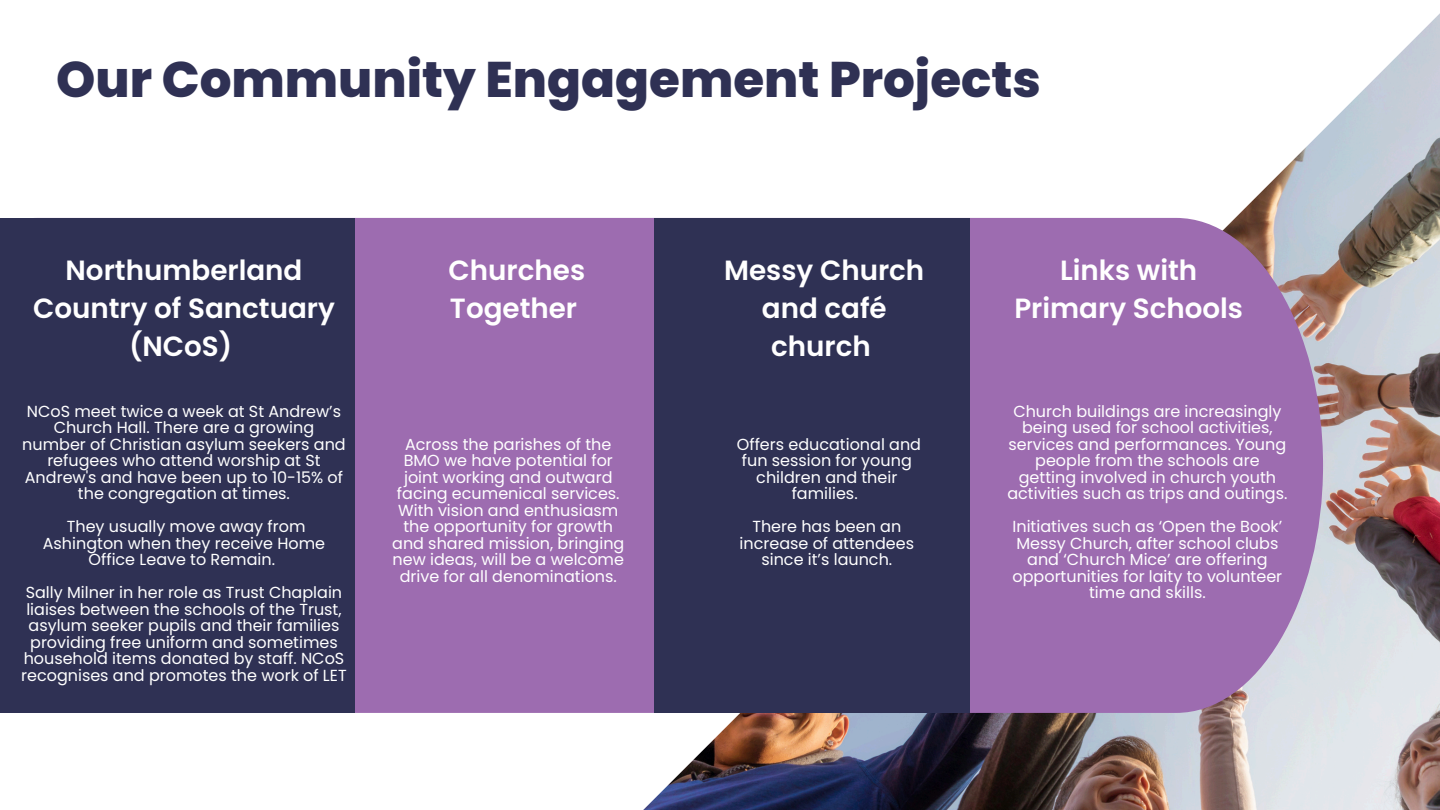
<style>
.page{position:relative;width:1440px;height:810px;background:#fff}
.page>*{position:absolute;margin:0;border:0;box-sizing:border-box;transform-origin:0 0}
.t1{font:800 50px "Poppins";color:#2f3154}
.t2{font:600 27.8px/38.2px "Poppins";color:#fff;text-align:center}
.t3{font:16px/16.5px "Poppins";color:#fff;text-align:center}
</style>
<div class="page">
<img style="left:630px;top:13px;width:810px;height:797px">
<div style="left:355px;top:218px;width:968px;height:495px;background:#9d6cb0"></div>
<div style="left:655px;top:218px;width:315px;height:494px;background:#2f3154"></div>
<div style="left:0;top:218px;width:355px;height:495px;background:#2f3154"></div>
<p class="t1" style="left:56px;top:45px;width:986px">Our Community Engagement Projects</p>
<p class="t2" style="left:33px;top:251px;width:303px">Northumberland<br>Country of Sanctuary (NCoS)</p>
<p class="t2" style="left:449px;top:251px;width:138px;text-align:left">Churches<br>Together</p>
<h2 class="t2" style="left:724px;top:251px;width:202px">Messy Church and café church</h2>
<p class="t2" style="left:1014px;top:251px;width:230px">Links with<br>Primary Schools</p>
<h1 class="t3" style="left:22px;top:403px;width:325px">NCoS meet twice a week at St Andrew’s Church Hall. There are a growing number of Christian asylum seekers and refugees who attend worship at St Andrew's and have been up to 10-15% of the congregation at times.</h1>
<h2 class="t3" style="left:43px;top:518px;width:284px">They usually move away from<br>Ashington when they receive Home<br>Office Leave to Remain.</h2>
<p class="t3" style="left:21px;top:584px;width:327px">Sally Milner in her role as Trust Chaplain liaises between the schools of the Trust, asylum seeker pupils and their families providing free uniform and sometimes household items donated by staff. NCoS recognises and promotes the work of LET</p>
<p class="t3" style="left:392px;top:436px;width:234px">Across the parishes of the<br>BMO we have potential for joint working and outward facing ecumenical services.<br>With vision and enthusiasm the opportunity for growth and shared mission, bringing new ideas, will be a welcome drive for all denominations.</p>
<p class="t3" style="left:737px;top:436px;width:186px">Offers educational and fun session for young children and their families.</p>
<h2 class="t3" style="left:740px;top:519px;width:176px">There has been an increase of attendees since it’s launch.</h2>
<p class="t3" style="left:1007px;top:403px;width:282px">Church buildings are increasingly being used for school activities, services and performances. Young people from the schools are getting involved in church youth activities such as trips and outings.</p>
<h2 class="t3" style="left:1013px;top:518px;width:271px">Initiatives such as ‘Open the Book’<br>Messy Church, after school clubs and ‘Church Mice’ are offering opportunities for laity to volunteer time and skills.</h2>
</div>
